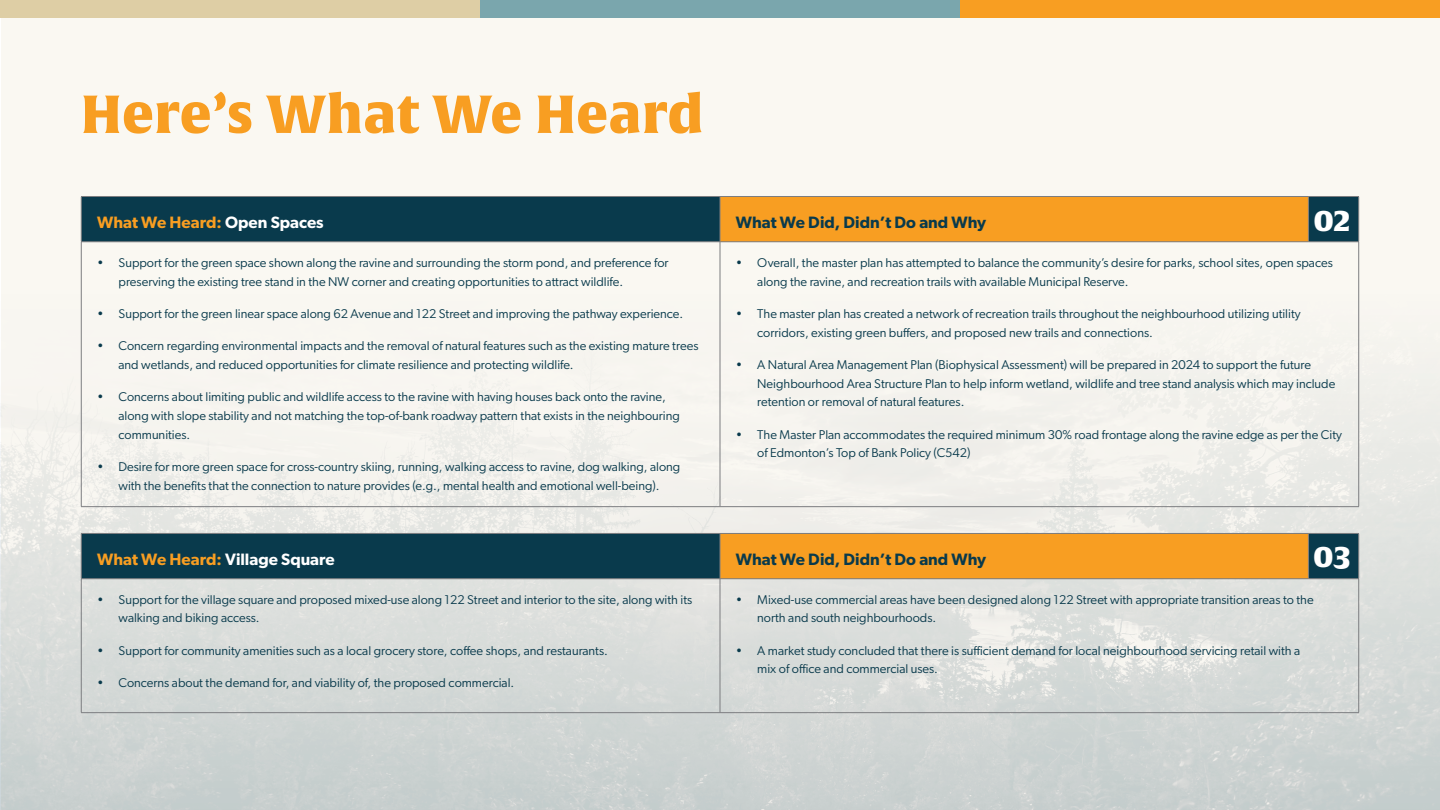
<style>
.page{position:relative;width:1440px;height:810px;background:#fff}
.page>*{position:absolute;margin:0;border:0;box-sizing:border-box;transform-origin:0 0}
._1__Slide_Title{font:900 52.5px "Alverata W01";letter-spacing:.01em;color:#f89e22}
.t1{font:900 30px "Alverata W01";color:#fff}
.t2{font:600 16.5px "Gibson";color:#093a4c}
.t3{font:600 16.5px "Gibson";color:#fff}
.t4{font:600 16.5px "Gibson";color:#f89e22}
.t5{font:12.75px/18.8px "Gibson";color:#093a4c}
.s1{color:#fff}
.s2{color:#f89e22}
</style>
<div class="page">
<div style="left:1px;top:0;width:1439px;height:810px;background:#fbf9f4"></div>
<img style="left:1px;top:197px;width:1439px;height:613px">
<div style="left:480px;top:0;width:480px;height:18px;background:#7aa6ad"></div>
<div style="left:1px;top:0;width:479px;height:18px;background:#decea5"></div>
<div style="left:960px;top:0;width:479px;height:18px;background:#f89e22"></div>
<div style="left:82px;top:197px;width:1276px;height:44px;background:#093a4c"></div>
<div style="left:720px;top:196px;width:588px;height:46px;background:#f89e22"></div>
<hr style="left:81px;top:196px;width:639px;height:1px;background:#7c7d80">
<hr style="left:81px;top:197px;width:1px;height:44px;background:#7c7d80">
<hr style="left:720px;top:196px;width:588px;height:1px;background:#7c7d80">
<hr style="left:720px;top:197px;width:1px;height:44px;background:#7c7d80">
<hr style="left:1308px;top:196px;width:51px;height:1px;background:#7c7d80">
<hr style="left:1308px;top:197px;width:1px;height:44px;background:#7c7d80">
<hr style="left:1358px;top:197px;width:1px;height:44px;background:#7c7d80">
<hr style="left:81px;top:241px;width:639px;height:1px;background:#7c7d80">
<hr style="left:81px;top:242px;width:1px;height:264px;background:#7c7d80">
<hr style="left:720px;top:241px;width:588px;height:1px;background:#7c7d80">
<hr style="left:720px;top:242px;width:1px;height:264px;background:#7c7d80">
<hr style="left:1308px;top:241px;width:51px;height:1px;background:#7c7d80">
<hr style="left:1358px;top:242px;width:1px;height:264px;background:#7c7d80">
<hr style="left:81px;top:506px;width:639px;height:1px;background:#7c7d80">
<hr style="left:720px;top:506px;width:588px;height:1px;background:#7c7d80">
<hr style="left:1308px;top:506px;width:51px;height:1px;background:#7c7d80">
<div style="left:82px;top:534px;width:1276px;height:44px;background:#093a4c"></div>
<div style="left:720px;top:533px;width:588px;height:46px;background:#f89e22"></div>
<hr style="left:81px;top:533px;width:639px;height:1px;background:#7c7d80">
<hr style="left:81px;top:534px;width:1px;height:44px;background:#7c7d80">
<hr style="left:720px;top:533px;width:588px;height:1px;background:#7c7d80">
<hr style="left:720px;top:534px;width:1px;height:44px;background:#7c7d80">
<hr style="left:1308px;top:533px;width:51px;height:1px;background:#7c7d80">
<hr style="left:1308px;top:534px;width:1px;height:44px;background:#7c7d80">
<hr style="left:1358px;top:534px;width:1px;height:44px;background:#7c7d80">
<hr style="left:81px;top:578px;width:639px;height:1px;background:#7c7d80">
<hr style="left:81px;top:579px;width:1px;height:133px;background:#7c7d80">
<hr style="left:720px;top:578px;width:588px;height:1px;background:#7c7d80">
<hr style="left:720px;top:579px;width:1px;height:133px;background:#7c7d80">
<hr style="left:1308px;top:578px;width:51px;height:1px;background:#7c7d80">
<hr style="left:1358px;top:579px;width:1px;height:133px;background:#7c7d80">
<hr style="left:81px;top:712px;width:639px;height:1px;background:#7c7d80">
<hr style="left:720px;top:712px;width:588px;height:1px;background:#7c7d80">
<hr style="left:1308px;top:712px;width:51px;height:1px;background:#7c7d80">
<p class="_1__Slide_Title" style="left:81px;top:83px;width:624px">Here’s What We Heard</p>
<p class="t1" style="left:1313px;top:202px;width:39px">02</p>
<p class="t4" style="left:97px;top:213px;width:228px">What We Heard: <span class="s1">Open Spaces</span></p>
<p class="t2" style="left:736px;top:213px;width:252px">What We Did, Didn’t Do and Why</p>
<p class="t5" style="left:119px;top:253px;width:552px;text-indent:-21px">• Support for the green space shown along the ravine and surrounding the storm pond, and preference for preserving the existing tree stand in the NW corner and creating opportunities to attract wildlife.</p>
<p class="t5" style="left:97px;top:304px;width:587px">• Support for the green linear space along 62 Avenue and 122 Street and improving the pathway experience.</p>
<p class="t5" style="left:119px;top:336px;width:581px;text-indent:-21px">• Concern regarding environmental impacts and the removal of natural features such as the existing mature trees and wetlands, and reduced opportunities for climate resilience and protecting wildlife.</p>
<p class="t5" style="left:119px;top:387px;width:563px;text-indent:-21px">• Concerns about limiting public and wildlife access to the ravine with having houses back onto the ravine, along with slope stability and not matching the top-of-bank roadway pattern that exists in the neighbouring communities.</p>
<p class="t5" style="left:97px;top:457px;width:585px;text-align:center">• Desire for more green space for cross-country skiing, running, walking access to ravine, dog walking, along with the benefits that the connection to nature provides (e.g., mental health and emotional well-being).</p>
<p class="t5" style="left:757px;top:253px;width:577px;text-indent:-21px">• Overall, the master plan has attempted to balance the community’s desire for parks, school sites, open spaces along the ravine, and recreation trails with available Municipal Reserve.</p>
<p class="t5" style="left:757px;top:304px;width:545px;text-indent:-21px">• The master plan has created a network of recreation trails throughout the neighbourhood utilizing utility corridors, existing green buffers, and proposed new trails and connections.</p>
<p class="t5" style="left:757px;top:355px;width:580px;text-indent:-21px">• A Natural Area Management Plan (Biophysical Assessment) will be prepared in 2024 to support the future<br>Neighbourhood Area Structure Plan to help inform wetland, wildlife and tree stand analysis which may include retention or removal of natural features.</p>
<p class="t5" style="left:757px;top:425px;width:586px;text-indent:-21px">• The Master Plan accommodates the required minimum 30% road frontage along the ravine edge as per the City of Edmonton’s Top of Bank Policy (C542)</p>
<p class="t1" style="left:1313px;top:538px;width:39px">03</p>
<p class="t3" style="left:97px;top:550px;width:239px"><span class="s2">What We Heard:</span> Village Square</p>
<p class="t2" style="left:736px;top:550px;width:252px">What We Did, Didn’t Do and Why</p>
<p class="t5" style="left:119px;top:590px;width:575px;text-indent:-21px">• Support for the village square and proposed mixed-use along 122 Street and interior to the site, along with its walking and biking access.</p>
<p class="t5" style="left:97px;top:641px;width:512px">• Support for community amenities such as a local grocery store, coffee shops, and restaurants.</p>
<p class="t5" style="left:97px;top:673px;width:419px">• Concerns about the demand for, and viability of, the proposed commercial.</p>
<p class="t5" style="left:757px;top:590px;width:558px;text-indent:-21px">• Mixed-use commercial areas have been designed along 122 Street with appropriate transition areas to the north and south neighbourhoods.</p>
<p class="t5" style="left:757px;top:641px;width:545px;text-indent:-21px">• A market study concluded that there is sufficient demand for local neighbourhood servicing retail with a mix of office and commercial uses.</p>
</div>
